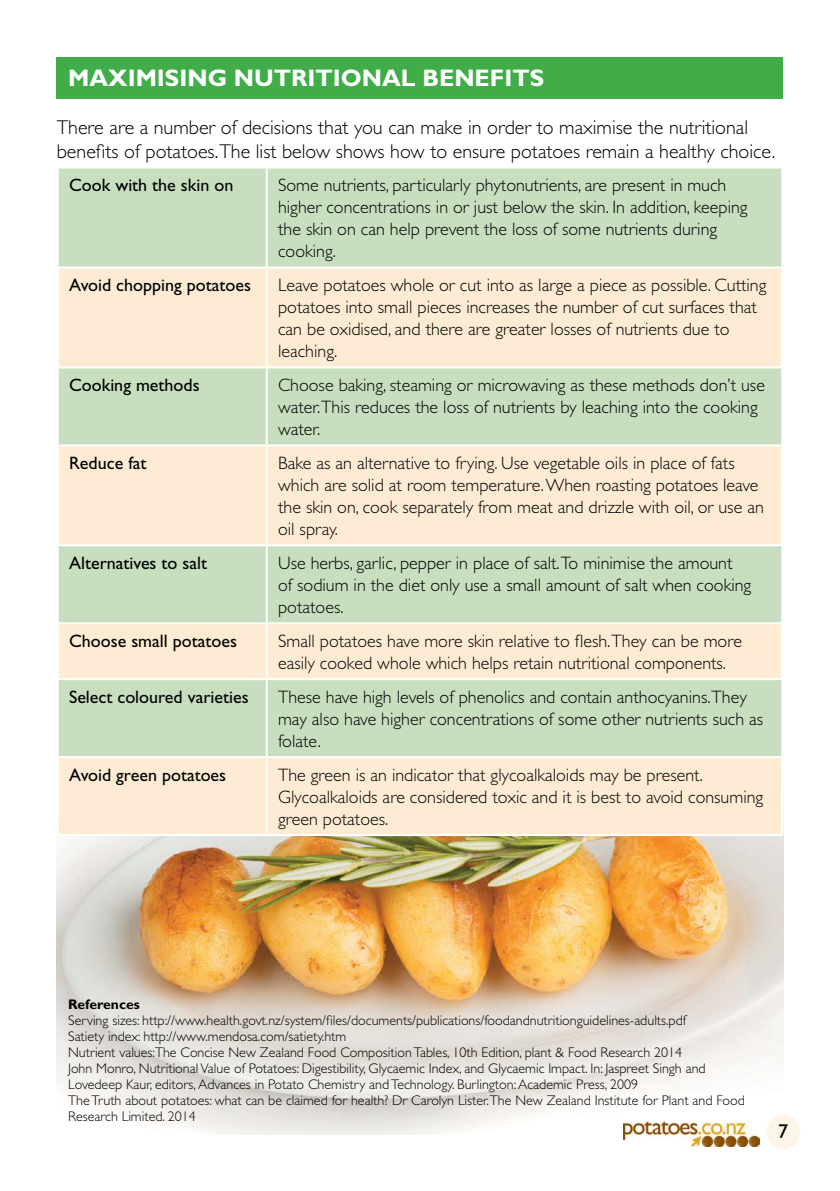
<style>
.page{position:relative;width:840px;height:1191px;background:#fff}
.page>*{position:absolute;margin:0;border:0;box-sizing:border-box;transform-origin:0 0}
.t1{font:700 24px "Gill Sans";color:#fff}
.t2{font:300 20px/24px "Gill Sans";color:#000}
.t3{font:20px "Gill Sans";color:#000}
.t4{font:300 18px/22px "Gill Sans";color:#000}
.t5{font:18px "Gill Sans";color:#000}
.t6{font:300 14px/16px "Gill Sans";color:#000}
.t7{font:700 14px "Gill Sans";color:#000}
</style>
<div class="page">
<div style="left:57px;top:57px;width:725px;height:41px;background:#41ad49"></div>
<img style="left:57px;top:836px;width:725px;height:298px">
<div style="left:59px;top:168px;width:721px;height:98px;background:#c7dfbf"></div>
<svg style="left:59px;top:268px;width:721px;height:566px;background:#e6e6cb"></svg>
<hr style="left:265px;top:168px;width:2px;height:98px;background:#fff">
<hr style="left:265px;top:268px;width:2px;height:98px;background:#fff">
<hr style="left:57px;top:366px;width:209px;height:2px;background:#fff">
<hr style="left:266px;top:366px;width:516px;height:2px;background:#fff">
<hr style="left:265px;top:368px;width:2px;height:76px;background:#fff">
<hr style="left:57px;top:444px;width:209px;height:2px;background:#fff">
<hr style="left:266px;top:444px;width:516px;height:2px;background:#fff">
<hr style="left:265px;top:446px;width:2px;height:98px;background:#fff">
<hr style="left:57px;top:544px;width:209px;height:2px;background:#fff">
<hr style="left:266px;top:544px;width:516px;height:2px;background:#fff">
<hr style="left:265px;top:546px;width:2px;height:76px;background:#fff">
<hr style="left:57px;top:622px;width:209px;height:2px;background:#fff">
<hr style="left:266px;top:622px;width:516px;height:2px;background:#fff">
<hr style="left:265px;top:624px;width:2px;height:54px;background:#fff">
<hr style="left:57px;top:678px;width:209px;height:2px;background:#fff">
<hr style="left:266px;top:678px;width:516px;height:2px;background:#fff">
<hr style="left:265px;top:680px;width:2px;height:76px;background:#fff">
<hr style="left:57px;top:756px;width:209px;height:2px;background:#fff">
<hr style="left:266px;top:756px;width:516px;height:2px;background:#fff">
<hr style="left:265px;top:758px;width:2px;height:76px;background:#fff">
<div style="left:765px;top:1115px;width:34px;height:34px;background:#fef4e7;border-radius:50%"></div>
<img style="left:623px;top:1121px;width:136px;height:25px">
<h1 class="t1" style="left:68px;top:63px;width:475px">MAXIMISING NUTRITIONAL BENEFITS</h1>
<p class="t2" style="left:57px;top:116px;width:719px">There are a number of decisions that you can make in order to maximise the nutritional benefits of potatoes.The list below shows how to ensure potatoes remain a healthy choice.</p>
<p class="t5" style="left:69px;top:175px;width:166px">Cook with the skin on</p>
<p class="t4" style="left:278px;top:174px;width:470px">Some nutrients, particularly phytonutrients, are present in much higher concentrations in or just below the skin. In addition, keeping the skin on can help prevent the loss of some nutrients during cooking.</p>
<p class="t5" style="left:69px;top:275px;width:183px">Avoid chopping potatoes</p>
<p class="t4" style="left:278px;top:274px;width:489px">Leave potatoes whole or cut into as large a piece as possible. Cutting potatoes into small pieces increases the number of cut surfaces that can be oxidised, and there are greater losses of nutrients due to leaching.</p>
<p class="t5" style="left:69px;top:375px;width:132px">Cooking methods</p>
<p class="t4" style="left:278px;top:374px;width:488px">Choose baking, steaming or microwaving as these methods don’t use water.This reduces the loss of nutrients by leaching into the cooking water.</p>
<p class="t5" style="left:69px;top:453px;width:79px">Reduce fat</p>
<p class="t4" style="left:278px;top:452px;width:487px">Bake as an alternative to frying. Use vegetable oils in place of fats which are solid at room temperature. When roasting potatoes leave the skin on, cook separately from meat and drizzle with oil, or use an oil spray.</p>
<p class="t5" style="left:69px;top:552px;width:139px">Alternatives to salt</p>
<p class="t4" style="left:278px;top:552px;width:474px">Use herbs, garlic, pepper in place of salt.To minimise the amount<br>of sodium in the diet only use a small amount of salt when cooking potatoes.</p>
<p class="t5" style="left:69px;top:630px;width:169px">Choose small potatoes</p>
<p class="t4" style="left:278px;top:630px;width:465px">Small potatoes have more skin relative to flesh.They can be more easily cooked whole which helps retain nutritional components.</p>
<p class="t5" style="left:69px;top:686px;width:181px">Select coloured varieties</p>
<p class="t4" style="left:278px;top:686px;width:486px">These have high levels of phenolics and contain anthocyanins.They may also have higher concentrations of some other nutrients such as folate.</p>
<p class="t5" style="left:69px;top:764px;width:158px">Avoid green potatoes</p>
<p class="t4" style="left:278px;top:764px;width:486px">The green is an indicator that glycoalkaloids may be present.<br>Glycoalkaloids are considered toxic and it is best to avoid consuming green potatoes.</p>
<p class="t7" style="left:68px;top:996px;width:73px">References</p>
<p class="t6" style="left:68px;top:1012px;width:678px">Serving sizes: http://www.health.govt.nz/system/files/documents/publications/foodandnutritionguidelines-adults.pdf<br>Satiety index: http://www.mendosa.com/satiety.htm<br>Nutrient values:The Concise New Zealand Food Composition Tables, 10th Edition, plant &amp; Food Research 2014<br>John Monro, Nutritional Value of Potatoes: Digestibility, Glycaemic Index, and Glycaemic Impact. In: Jaspreet Singh and Lovedeep Kaur, editors, Advances in Potato Chemistry and Technology. Burlington: Academic Press, 2009<br>The Truth about potatoes: what can be claimed for health? Dr Carolyn Lister.The New Zealand Institute for Plant and Food Research Limited. 2014</p>
<p class="t3" style="left:777px;top:1120px;width:11px">7</p>
</div>
